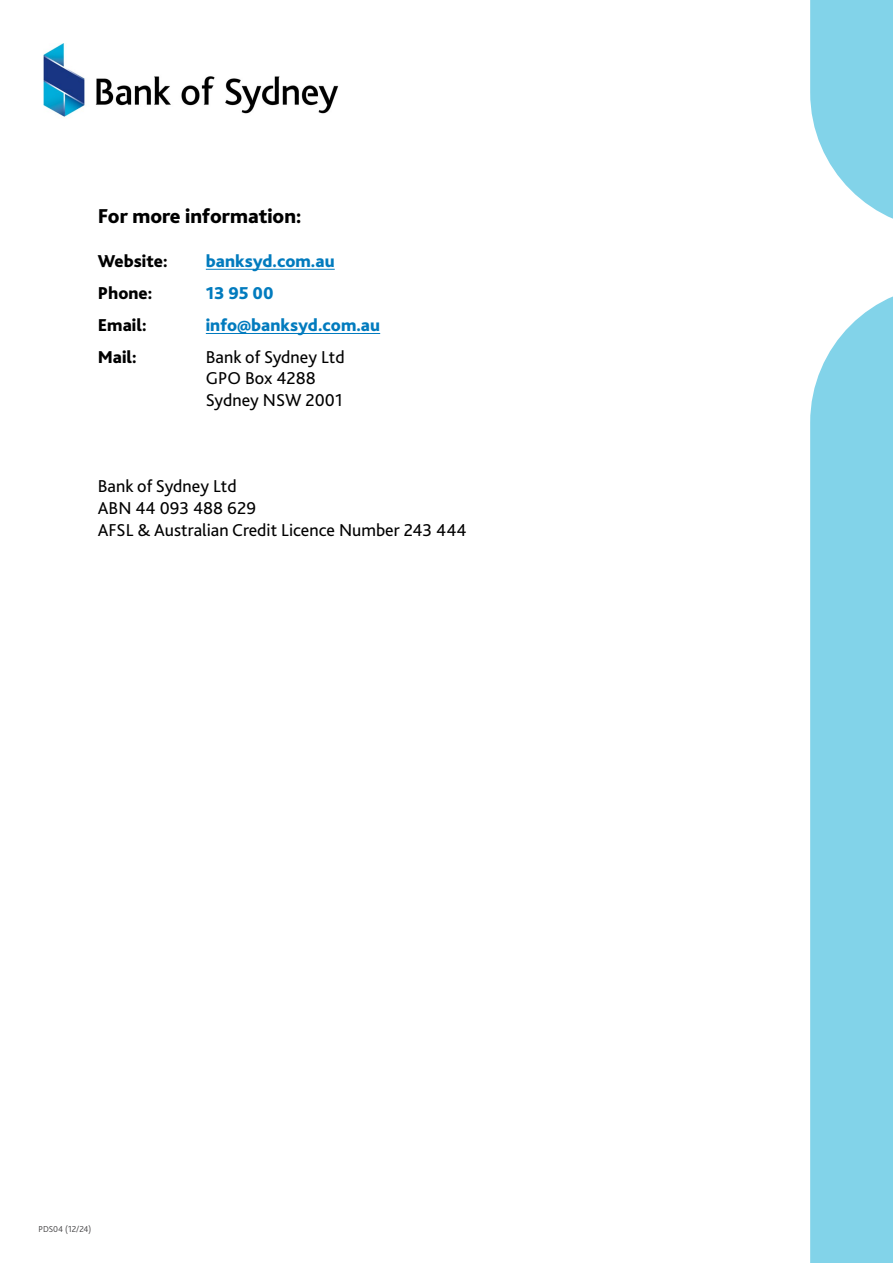
<style>
.page{position:relative;width:893px;height:1263px;background:#fff}
.page>*{position:absolute;margin:0;border:0;box-sizing:border-box;transform-origin:0 0}
.t1{font:800 21px "Bliss 2";color:#000}
.t2{font:18px/21.6px "Bliss 2";color:#000}
.t3{font:800 18px "Bliss 2";color:#027bbe}
.t4{font:800 18px "Bliss 2";color:#000}
.t5{font:300 9px "Bliss 2";color:#414042}
</style>
<div class="page">
<hr style="left:206px;top:269px;width:129px;height:1px;background:#027bbe">
<hr style="left:206px;top:333px;width:174px;height:1px;background:#027bbe">
<img style="left:43px;top:44px;width:296px;height:73px">
<div style="left:810px;top:296px;width:83px;height:967px;background:#82d3e9"></div>
<svg style="left:810px;top:0;width:83px;height:219px"></svg>
<p class="t1" style="left:98px;top:203px;width:205px">For more information:</p>
<p class="t4" style="left:98px;top:249px;width:71px">Website:</p>
<p class="t3" style="left:206px;top:249px;width:130px">banksyd.com.au</p>
<p class="t4" style="left:98px;top:281px;width:56px">Phone:</p>
<p class="t3" style="left:206px;top:281px;width:69px">13 95 00</p>
<p class="t4" style="left:98px;top:314px;width:50px">Email:</p>
<p class="t3" style="left:206px;top:314px;width:176px">info@banksyd.com.au</p>
<p class="t4" style="left:98px;top:346px;width:41px">Mail:</p>
<p class="t2" style="left:206px;top:346px;width:140px">Bank of Sydney Ltd<br>GPO Box 4288<br>Sydney NSW 2001</p>
<p class="t2" style="left:98px;top:475px;width:370px">Bank of Sydney Ltd<br>ABN 44 093 488 629<br>AFSL &amp; Australian Credit Licence Number 243 444</p>
<p class="t5" style="left:39px;top:1223px;width:54px">PDS04 (12/24)</p>
</div>
